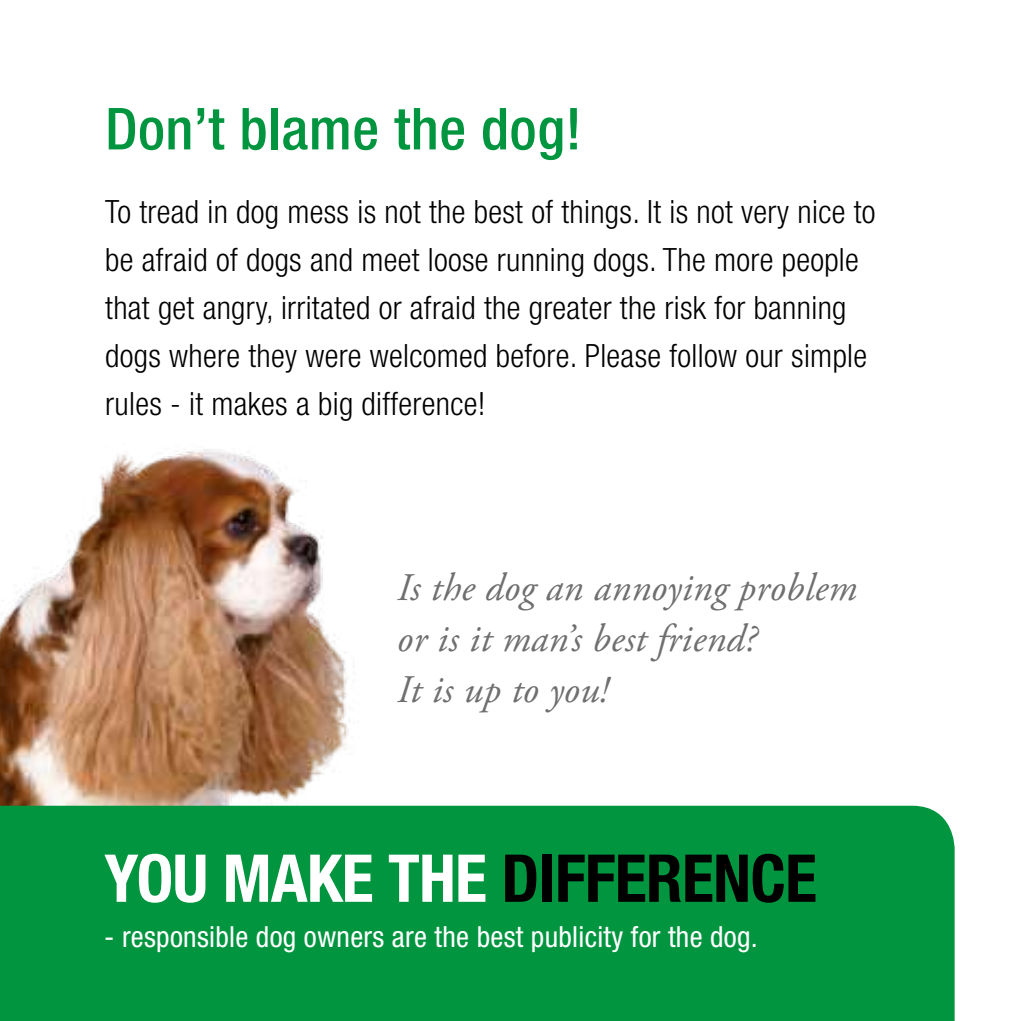
<style>
.page{position:relative;width:1021px;height:1021px;background:#fff}
.page>*{position:absolute;margin:0;border:0;box-sizing:border-box;transform-origin:0 0}
.t1{font:700 condensed 66px "Helvetica Neue LT Std";letter-spacing:-.01em;color:#fff}
.t2{font:500 condensed 57.9px "Helvetica Neue LT Std";letter-spacing:.01em;color:#00953e}
.t3{font:italic 39px/51px "Adobe Garamond Pro";letter-spacing:.01em;color:#706f6f}
.t4{font:300 condensed 32.1px/48px "Helvetica Neue LT Std";letter-spacing:.01em;color:#000}
.t5{font:condensed 29.1px "Helvetica Neue LT Std";letter-spacing:.01em;color:#fff}
.s1{color:#000}
</style>
<div class="page">
<img style="left:0;top:449px;width:350px;height:356px">
<div style="left:0;top:805px;width:954px;height:215px;background:#00953e"></div>
<h2 class="t2" style="left:105px;top:94px;width:478px">Don’t blame the dog!</h2>
<p class="t4" style="left:105px;top:187px;width:771px">To tread in dog mess is not the best of things. It is not very nice to be afraid of dogs and meet loose running dogs. The more people that get angry, irritated or afraid the greater the risk for banning dogs where they were welcomed before. Please follow our simple rules - it makes a big difference!</p>
<p class="t3" style="left:397px;top:563px;width:461px">Is the dog an annoying problem or is it man’s best friend?<br>It is up to you!</p>
<h1 class="t1" style="left:104px;top:838px;width:714px">YOU MAKE THE <span class="s1">DIFFERENCE</span></h1>
<p class="t5" style="left:104px;top:919px;width:655px">- responsible dog owners are the best publicity for the dog.</p>
</div>
